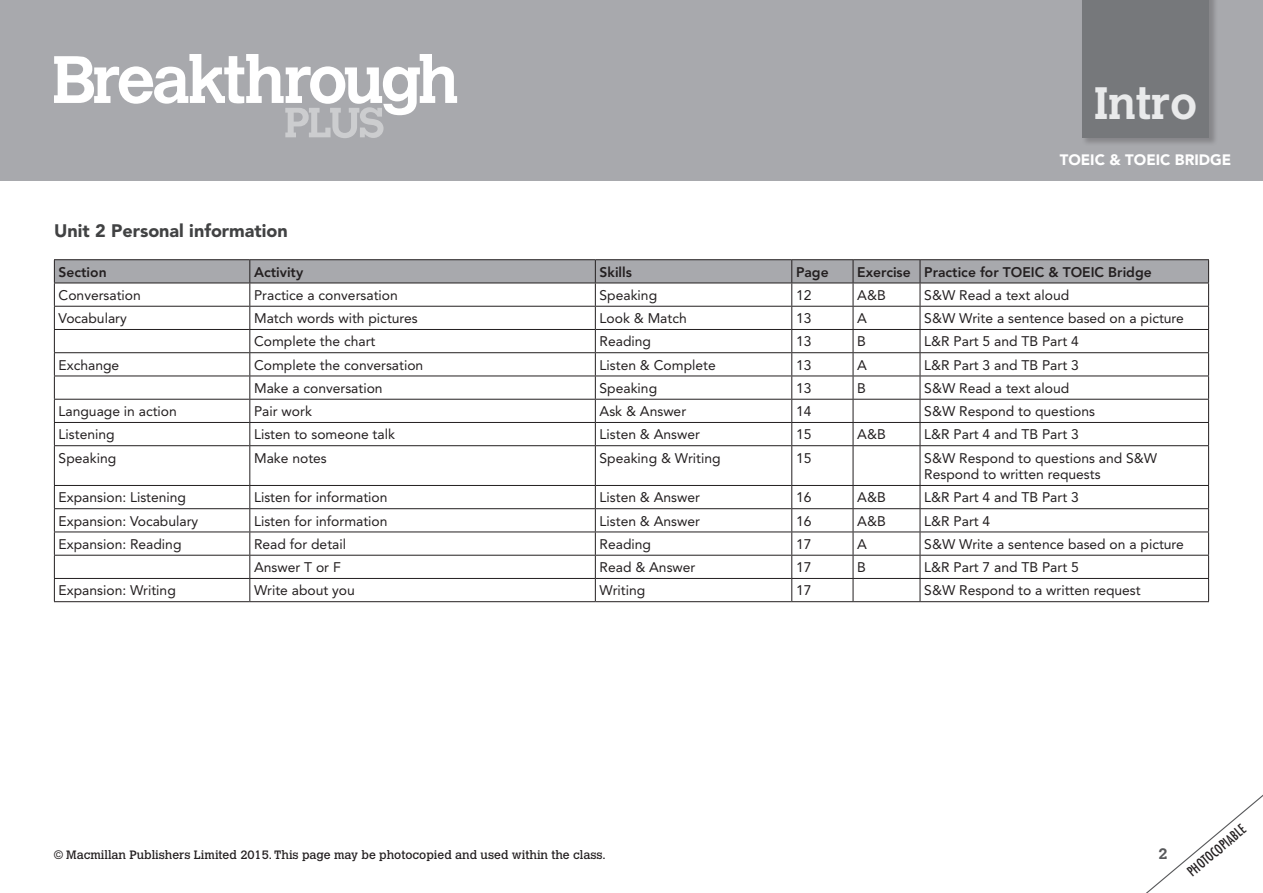
<style>
.page{position:relative;width:1263px;height:893px;background:#fff}
.page>*{position:absolute;margin:0;border:0;box-sizing:border-box;transform-origin:0 0}
.t1{font:700 45px "Calvert MT Std";color:#e9eaeb}
.t2{font:900 18px "Avenir LT Std";color:#414243}
.t3{font:900 15px "Avenir LT Std";color:#fff}
.t4{font:700 15px "Calvert MT Std";color:#57585a}
.t5{font:13.8px/16.5px "Avenir LT Std";color:#231f20}
.t6{font:800 13.8px "Avenir LT Std";color:#231f20}
.t7{font:condensed 13.5px "Futura Std";color:#231f20}
.t8{font:12px "Calvert MT Std";color:#231f20}
</style>
<div class="page">
<div style="left:0;top:0;width:1263px;height:181px;background:#a8a9ad"></div>
<svg style="left:1146px;top:794px;width:117px;height:99px"></svg>
<svg style="left:54px;top:54px;width:403px;height:84px"></svg>
<div style="left:1082px;top:0;width:136px;height:146px;background:#231f20;opacity:.25"></div>
<div style="left:1082px;top:0;width:127px;height:137px;background:#76787b"></div>
<hr style="left:54px;top:259px;width:196px;height:1px;background:#231f20">
<hr style="left:250px;top:259px;width:345px;height:1px;background:#231f20">
<hr style="left:595px;top:259px;width:197px;height:1px;background:#231f20">
<hr style="left:792px;top:259px;width:61px;height:1px;background:#231f20">
<hr style="left:853px;top:259px;width:67px;height:1px;background:#231f20">
<hr style="left:920px;top:259px;width:289px;height:1px;background:#231f20">
<svg style="left:54px;top:260px;width:1155px;height:185px"></svg>
<hr style="left:54px;top:445px;width:196px;height:1px;background:#231f20">
<hr style="left:54px;top:446px;width:1px;height:39px;background:#231f20">
<hr style="left:250px;top:445px;width:345px;height:1px;background:#231f20">
<hr style="left:249px;top:446px;width:1px;height:39px;background:#231f20">
<hr style="left:595px;top:445px;width:197px;height:1px;background:#231f20">
<hr style="left:595px;top:446px;width:1px;height:39px;background:#231f20">
<hr style="left:792px;top:445px;width:61px;height:1px;background:#231f20">
<hr style="left:791px;top:446px;width:1px;height:39px;background:#231f20">
<hr style="left:853px;top:445px;width:67px;height:1px;background:#231f20">
<hr style="left:853px;top:446px;width:1px;height:39px;background:#231f20">
<hr style="left:920px;top:445px;width:289px;height:1px;background:#231f20">
<hr style="left:920px;top:446px;width:1px;height:39px;background:#231f20">
<hr style="left:1208px;top:446px;width:1px;height:39px;background:#231f20">
<hr style="left:54px;top:485px;width:196px;height:1px;background:#231f20">
<hr style="left:250px;top:485px;width:345px;height:1px;background:#231f20">
<hr style="left:595px;top:485px;width:197px;height:1px;background:#231f20">
<hr style="left:792px;top:485px;width:61px;height:1px;background:#231f20">
<hr style="left:853px;top:485px;width:67px;height:1px;background:#231f20">
<hr style="left:920px;top:485px;width:289px;height:1px;background:#231f20">
<hr style="left:54px;top:508px;width:196px;height:1px;background:#231f20">
<hr style="left:250px;top:508px;width:345px;height:1px;background:#231f20">
<hr style="left:595px;top:508px;width:197px;height:1px;background:#231f20">
<hr style="left:792px;top:508px;width:61px;height:1px;background:#231f20">
<hr style="left:853px;top:508px;width:67px;height:1px;background:#231f20">
<hr style="left:920px;top:508px;width:289px;height:1px;background:#231f20">
<hr style="left:54px;top:532px;width:196px;height:1px;background:#231f20">
<hr style="left:250px;top:532px;width:345px;height:1px;background:#231f20">
<hr style="left:595px;top:532px;width:197px;height:1px;background:#231f20">
<hr style="left:792px;top:532px;width:61px;height:1px;background:#231f20">
<hr style="left:853px;top:532px;width:67px;height:1px;background:#231f20">
<hr style="left:920px;top:532px;width:289px;height:1px;background:#231f20">
<hr style="left:54px;top:555px;width:196px;height:1px;background:#231f20">
<hr style="left:250px;top:555px;width:345px;height:1px;background:#231f20">
<hr style="left:595px;top:555px;width:197px;height:1px;background:#231f20">
<hr style="left:792px;top:555px;width:61px;height:1px;background:#231f20">
<hr style="left:853px;top:555px;width:67px;height:1px;background:#231f20">
<hr style="left:920px;top:555px;width:289px;height:1px;background:#231f20">
<hr style="left:54px;top:578px;width:196px;height:1px;background:#231f20">
<svg style="left:54px;top:486px;width:1px;height:115px"></svg>
<hr style="left:250px;top:578px;width:345px;height:1px;background:#231f20">
<svg style="left:249px;top:486px;width:1px;height:115px"></svg>
<hr style="left:595px;top:578px;width:197px;height:1px;background:#231f20">
<svg style="left:595px;top:486px;width:1px;height:115px"></svg>
<hr style="left:792px;top:578px;width:61px;height:1px;background:#231f20">
<svg style="left:791px;top:486px;width:1px;height:115px"></svg>
<hr style="left:853px;top:578px;width:67px;height:1px;background:#231f20">
<svg style="left:853px;top:486px;width:1px;height:115px"></svg>
<hr style="left:920px;top:578px;width:289px;height:1px;background:#231f20">
<svg style="left:920px;top:486px;width:1px;height:115px"></svg>
<svg style="left:1208px;top:486px;width:1px;height:115px"></svg>
<hr style="left:54px;top:601px;width:196px;height:1px;background:#231f20">
<hr style="left:250px;top:601px;width:345px;height:1px;background:#231f20">
<hr style="left:595px;top:601px;width:197px;height:1px;background:#231f20">
<hr style="left:792px;top:601px;width:61px;height:1px;background:#231f20">
<hr style="left:853px;top:601px;width:67px;height:1px;background:#231f20">
<hr style="left:920px;top:601px;width:289px;height:1px;background:#231f20">
<h1 class="t1" style="left:1094px;top:75px;width:105px">Intro</h1>
<p class="t3" style="left:1060px;top:150px;width:173px">TOEIC &amp; TOEIC BRIDGE</p>
<h2 class="t2" style="left:54px;top:220px;width:235px">Unit 2 Personal information</h2>
<p class="t6" style="left:59px;top:264px;width:50px">Section</p>
<p class="t6" style="left:254px;top:264px;width:51px">Activity</p>
<p class="t6" style="left:600px;top:264px;width:34px">Skills</p>
<p class="t6" style="left:796px;top:264px;width:34px">Page</p>
<p class="t6" style="left:857px;top:264px;width:296px">Exercise Practice for TOEIC &amp; TOEIC Bridge</p>
<p class="t5" style="left:59px;top:287px;width:84px">Conversation</p>
<p class="t5" style="left:254px;top:287px;width:145px">Practice a conversation</p>
<p class="t5" style="left:600px;top:287px;width:59px">Speaking</p>
<p class="t5" style="left:796px;top:287px;width:17px">12</p>
<p class="t5" style="left:857px;top:287px;width:30px">A&amp;B</p>
<p class="t5" style="left:924px;top:287px;width:146px">S&amp;W Read a text aloud</p>
<p class="t5" style="left:59px;top:310px;width:70px">Vocabulary</p>
<p class="t5" style="left:254px;top:310px;width:165px">Match words with pictures</p>
<p class="t5" style="left:600px;top:310px;width:89px">Look &amp; Match</p>
<p class="t5" style="left:796px;top:310px;width:17px">13</p>
<p class="t5" style="left:857px;top:310px;width:11px">A</p>
<p class="t5" style="left:924px;top:310px;width:261px">S&amp;W Write a sentence based on a picture</p>
<p class="t5" style="left:254px;top:333px;width:123px">Complete the chart</p>
<p class="t5" style="left:600px;top:333px;width:53px">Reading</p>
<p class="t5" style="left:796px;top:333px;width:17px">13</p>
<p class="t5" style="left:857px;top:333px;width:10px">B</p>
<p class="t5" style="left:924px;top:333px;width:156px">L&amp;R Part 5 and TB Part 4</p>
<p class="t5" style="left:59px;top:357px;width:62px">Exchange</p>
<p class="t5" style="left:254px;top:357px;width:171px">Complete the conversation</p>
<p class="t5" style="left:600px;top:357px;width:118px">Listen &amp; Complete</p>
<p class="t5" style="left:796px;top:357px;width:17px">13</p>
<p class="t5" style="left:857px;top:357px;width:11px">A</p>
<p class="t5" style="left:924px;top:357px;width:156px">L&amp;R Part 3 and TB Part 3</p>
<p class="t5" style="left:254px;top:380px;width:130px">Make a conversation</p>
<p class="t5" style="left:600px;top:380px;width:59px">Speaking</p>
<p class="t5" style="left:796px;top:380px;width:17px">13</p>
<p class="t5" style="left:857px;top:380px;width:10px">B</p>
<p class="t5" style="left:924px;top:380px;width:146px">S&amp;W Read a text aloud</p>
<p class="t5" style="left:59px;top:403px;width:120px">Language in action</p>
<p class="t5" style="left:254px;top:403px;width:59px">Pair work</p>
<p class="t5" style="left:600px;top:403px;width:88px">Ask &amp; Answer</p>
<p class="t5" style="left:796px;top:403px;width:17px">14</p>
<p class="t5" style="left:924px;top:403px;width:172px">S&amp;W Respond to questions</p>
<p class="t5" style="left:59px;top:426px;width:58px">Listening</p>
<p class="t5" style="left:254px;top:426px;width:142px">Listen to someone talk</p>
<p class="t5" style="left:600px;top:426px;width:102px">Listen &amp; Answer</p>
<p class="t5" style="left:796px;top:426px;width:17px">15</p>
<p class="t5" style="left:857px;top:426px;width:30px">A&amp;B</p>
<p class="t5" style="left:924px;top:426px;width:156px">L&amp;R Part 4 and TB Part 3</p>
<p class="t5" style="left:59px;top:450px;width:59px">Speaking</p>
<p class="t5" style="left:254px;top:450px;width:74px">Make notes</p>
<p class="t5" style="left:600px;top:450px;width:123px">Speaking &amp; Writing</p>
<p class="t5" style="left:796px;top:450px;width:17px">15</p>
<p class="t5" style="left:924px;top:450px;width:234px">S&amp;W Respond to questions and S&amp;W<br>Respond to written requests</p>
<p class="t5" style="left:59px;top:489px;width:129px">Expansion: Listening</p>
<p class="t5" style="left:254px;top:489px;width:135px">Listen for information</p>
<p class="t5" style="left:600px;top:489px;width:102px">Listen &amp; Answer</p>
<p class="t5" style="left:796px;top:489px;width:17px">16</p>
<p class="t5" style="left:857px;top:489px;width:30px">A&amp;B</p>
<p class="t5" style="left:924px;top:489px;width:156px">L&amp;R Part 4 and TB Part 3</p>
<p class="t5" style="left:59px;top:513px;width:141px">Expansion: Vocabulary</p>
<p class="t5" style="left:254px;top:513px;width:135px">Listen for information</p>
<p class="t5" style="left:600px;top:513px;width:102px">Listen &amp; Answer</p>
<p class="t5" style="left:796px;top:513px;width:17px">16</p>
<p class="t5" style="left:857px;top:513px;width:30px">A&amp;B</p>
<p class="t5" style="left:924px;top:513px;width:68px">L&amp;R Part 4</p>
<p class="t5" style="left:59px;top:536px;width:124px">Expansion: Reading</p>
<p class="t5" style="left:254px;top:536px;width:94px">Read for detail</p>
<p class="t5" style="left:600px;top:536px;width:53px">Reading</p>
<p class="t5" style="left:796px;top:536px;width:17px">17</p>
<p class="t5" style="left:857px;top:536px;width:11px">A</p>
<p class="t5" style="left:924px;top:536px;width:261px">S&amp;W Write a sentence based on a picture</p>
<p class="t5" style="left:254px;top:559px;width:88px">Answer T or F</p>
<p class="t5" style="left:600px;top:559px;width:97px">Read &amp; Answer</p>
<p class="t5" style="left:796px;top:559px;width:17px">17</p>
<p class="t5" style="left:857px;top:559px;width:10px">B</p>
<p class="t5" style="left:924px;top:559px;width:156px">L&amp;R Part 7 and TB Part 5</p>
<p class="t5" style="left:59px;top:582px;width:119px">Expansion: Writing</p>
<p class="t5" style="left:254px;top:582px;width:102px">Write about you</p>
<p class="t5" style="left:600px;top:582px;width:47px">Writing</p>
<p class="t5" style="left:796px;top:582px;width:17px">17</p>
<p class="t5" style="left:924px;top:582px;width:218px">S&amp;W Respond to a written request</p>
<p class="t8" style="left:54px;top:848px;width:553px">© Macmillan Publishers Limited 2015. This page may be photocopied and used within the class.</p>
<p class="t4" style="left:1158px;top:844px;width:11px">2</p>
<p class="t7" style="left:1184px;top:867px;width:73px;rotate:-40deg">PHOTOCOPIABLE</p>
</div>
